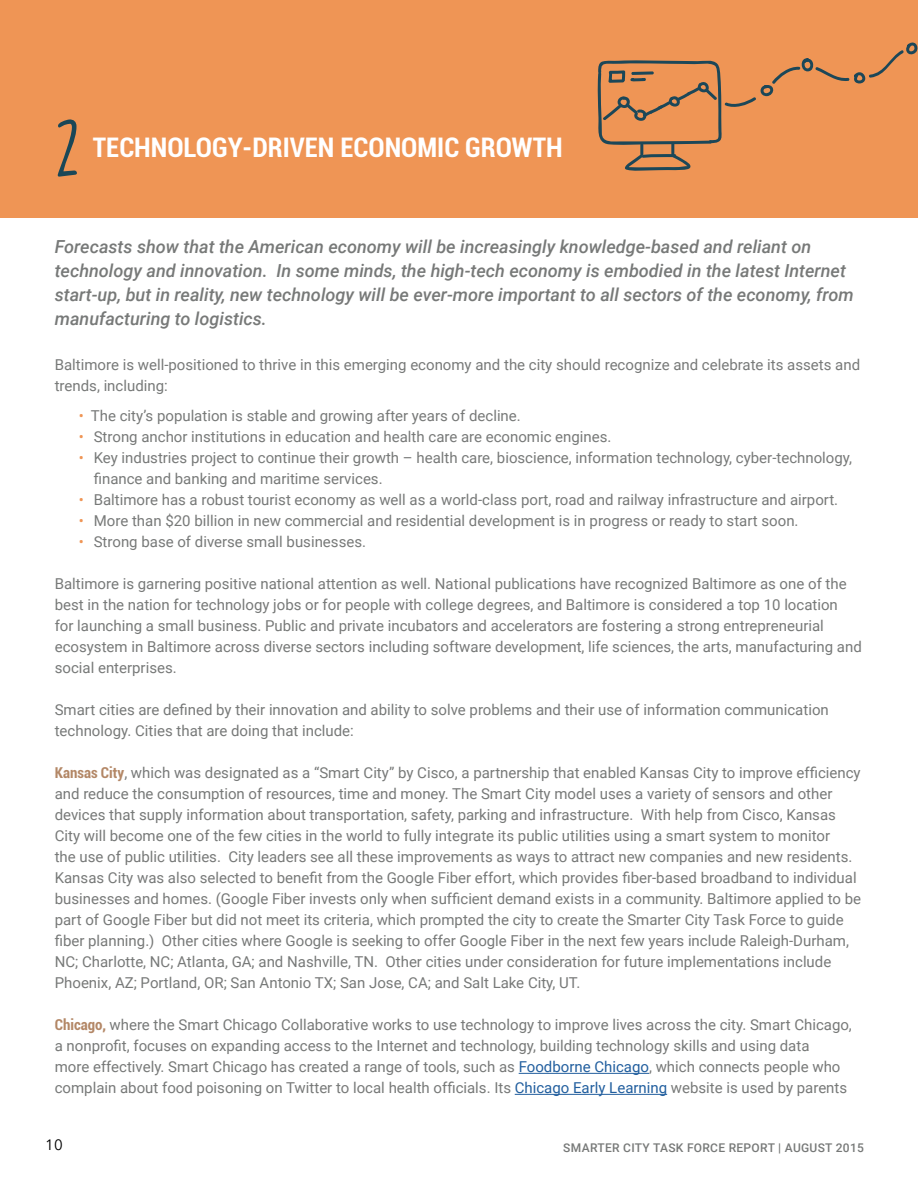
<style>
.page{position:relative;width:918px;height:1188px;background:#fff}
.page>*{position:absolute;margin:0;border:0;box-sizing:border-box;transform-origin:0 0}
.t1{font:75px "DK Lemon Yellow Sun";color:#1a4757}
.t2{font:700 condensed 27px "Roboto";color:#fff}
.t3{font:italic 500 18px/24px "Roboto";color:#777978}
.t4{font:15px/21px "Roboto";color:#777978}
.t5{font:15px "Avenir Next";color:#000}
.t6{font:500 12px "Roboto";letter-spacing:.025em;color:#777978}
.s1{color:#ef9555}
.s2{font-weight:700;font-stretch:condensed;color:#b38766}
.s3{color:#215e9e}
</style>
<div class="page">
<div style="left:0;top:0;width:918px;height:217px;background:#ef9555"></div>
<hr style="left:519px;top:1073px;width:130px;height:1px;background:#215e9e">
<hr style="left:515px;top:1094px;width:152px;height:1px;background:#215e9e">
<svg style="left:597px;top:42px;width:321px;height:129px"></svg>
<h1 class="t1" style="left:54px;top:100px;width:28px">2</h1>
<h2 class="t2" style="left:93px;top:128px;width:471px">TECHNOLOGY-DRIVEN ECONOMIC GROWTH</h2>
<p class="t3" style="left:55px;top:234px;width:801px">Forecasts show that the American economy will be increasingly knowledge-based and reliant on technology and innovation. In some minds, the high-tech economy is embodied in the latest Internet start-up, but in reality, new technology will be ever-more important to all sectors of the economy, from manufacturing to logistics.</p>
<p class="t4" style="left:55px;top:354px;width:807px">Baltimore is well-positioned to thrive in this emerging economy and the city should recognize and celebrate its assets and trends, including:</p>
<p class="t4" style="left:79px;top:405px;width:444px"><span class="s1">•</span> The city’s population is stable and growing after years of decline.</p>
<p class="t4" style="left:79px;top:426px;width:534px"><span class="s1">•</span> Strong anchor institutions in education and health care are economic engines.</p>
<p class="t4" style="left:94px;top:447px;width:760px;text-indent:-15px"><span class="s1">•</span> Key industries project to continue their growth – health care, bioscience, information technology, cyber-technology, finance and banking and maritime services.</p>
<p class="t4" style="left:79px;top:489px;width:761px"><span class="s1">•</span> Baltimore has a robust tourist economy as well as a world-class port, road and railway infrastructure and airport.</p>
<p class="t4" style="left:79px;top:510px;width:721px"><span class="s1">•</span> More than $20 billion in new commercial and residential development is in progress or ready to start soon.</p>
<p class="t4" style="left:79px;top:531px;width:289px"><span class="s1">•</span> Strong base of diverse small businesses.</p>
<p class="t4" style="left:55px;top:573px;width:809px">Baltimore is garnering positive national attention as well. National publications have recognized Baltimore as one of the best in the nation for technology jobs or for people with college degrees, and Baltimore is considered a top 10 location<br>for launching a small business. Public and private incubators and accelerators are fostering a strong entrepreneurial ecosystem in Baltimore across diverse sectors including software development, life sciences, the arts, manufacturing and social enterprises.</p>
<p class="t4" style="left:55px;top:699px;width:776px">Smart cities are defined by their innovation and ability to solve problems and their use of information communication technology. Cities that are doing that include:</p>
<p class="t4" style="left:55px;top:762px;width:808px"><span class="s2">Kansas City</span>, which was designated as a “Smart City” by Cisco, a partnership that enabled Kansas City to improve efficiency and reduce the consumption of resources, time and money. The Smart City model uses a variety of sensors and other devices that supply information about transportation, safety, parking and infrastructure. With help from Cisco, Kansas City will become one of the few cities in the world to fully integrate its public utilities using a smart system to monitor<br>the use of public utilities. City leaders see all these improvements as ways to attract new companies and new residents.<br>Kansas City was also selected to benefit from the Google Fiber effort, which provides fiber-based broadband to individual businesses and homes. (Google Fiber invests only when sufficient demand exists in a community. Baltimore applied to be part of Google Fiber but did not meet its criteria, which prompted the city to create the Smarter City Task Force to guide fiber planning.) Other cities where Google is seeking to offer Google Fiber in the next few years include Raleigh-Durham, NC; Charlotte, NC; Atlanta, GA; and Nashville, TN. Other cities under consideration for future implementations include Phoenix, AZ; Portland, OR; San Antonio TX; San Jose, CA; and Salt Lake City, UT.</p>
<p class="t4" style="left:55px;top:1014px;width:799px"><span class="s2">Chicago,</span> where the Smart Chicago Collaborative works to use technology to improve lives across the city. Smart Chicago, a nonprofit, focuses on expanding access to the Internet and technology, building technology skills and using data<br>more effectively. Smart Chicago has created a range of tools, such as <span class="s3">Foodborne Chicago</span>, which connects people who complain about food poisoning on Twitter to local health officials. Its <span class="s3">Chicago Early Learning</span> website is used by parents</p>
<p class="t5" style="left:45px;top:1132px;width:19px">10</p>
<p class="t6" style="left:563px;top:1139px;width:302px">SMARTER CITY TASK FORCE REPORT | AUGUST 2015</p>
</div>
